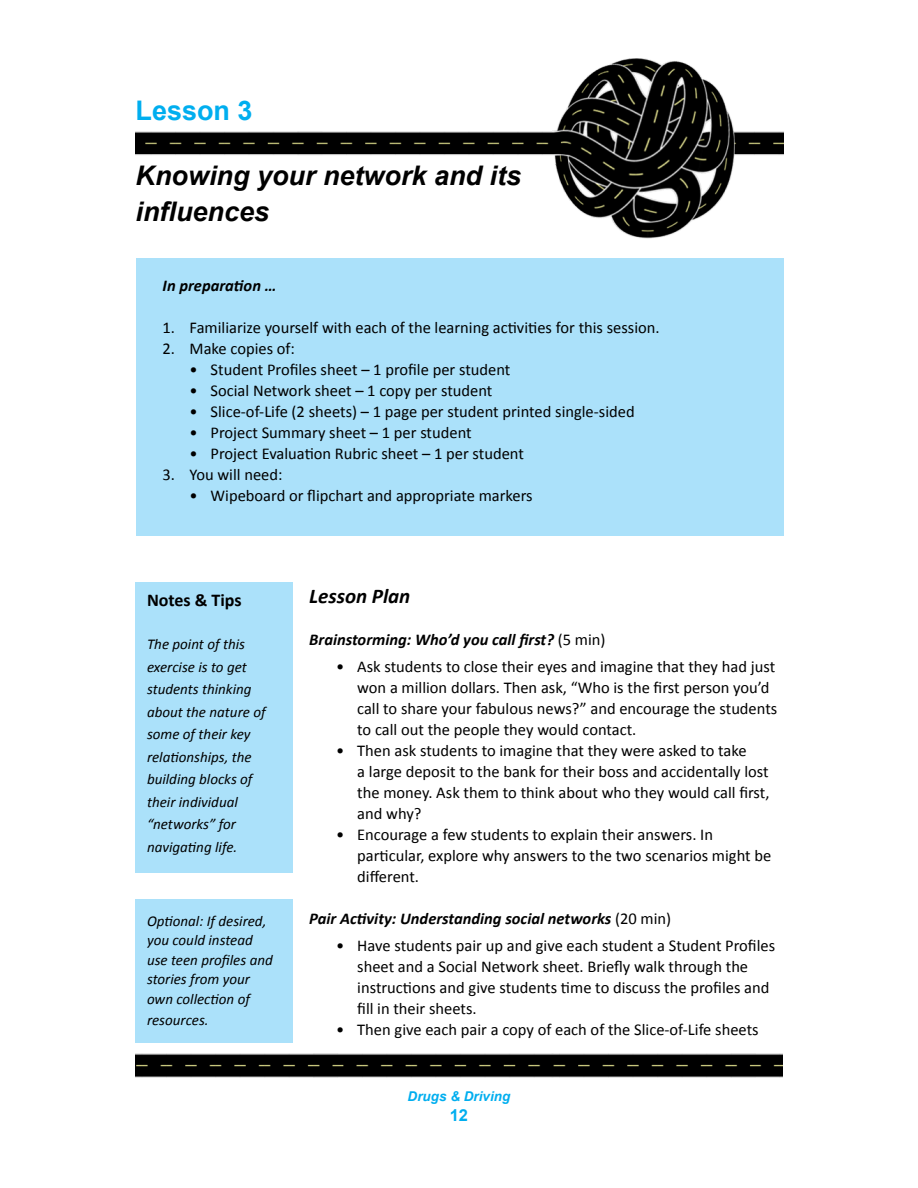
<style>
.page{position:relative;width:918px;height:1188px;background:#fff}
.page>*{position:absolute;margin:0;border:0;box-sizing:border-box;transform-origin:0 0}
.t1{font:italic 700 27px/36px "Arial";color:#000}
.t2{font:700 27px "Arial";color:#00aeef}
.t3{font:italic 700 21px "Calibri";color:#000}
.t4{font:700 18px "Calibri";color:#000}
.t5{font:16.5px/21px "Calibri";color:#000}
.t6{font:italic 700 16.5px "Calibri";color:#000}
.t7{font:700 16.5px "Arial";color:#00aeef}
.t8{font:italic 15px/22.5px "Calibri";color:#000}
.t9{font:italic 700 13.5px "Arial";color:#00aeef}
.s1{font-weight:400;font-style:normal}
</style>
<div class="page">
<img style="left:135px;top:1053px;width:648px;height:24px">
<img style="left:136px;top:58px;width:648px;height:180px">
<div style="left:136px;top:258px;width:648px;height:277px;background:#abe1fa"></div>
<div style="left:135px;top:582px;width:157px;height:291px;background:#abe1fa"></div>
<div style="left:135px;top:900px;width:157px;height:143px;background:#abe1fa"></div>
<h1 class="t2" style="left:136px;top:93px;width:116px">Lesson 3</h1>
<h1 class="t1" style="left:136px;top:158px;width:387px">Knowing your network and its influences</h1>
<p class="t6" style="left:163px;top:275px;width:115px">In preparation …</p>
<p class="t5" style="left:163px;top:316px;width:499px">1. Familiarize yourself with each of the learning activities for this session.</p>
<p class="t5" style="left:163px;top:337px;width:134px">2. Make copies of:</p>
<p class="t5" style="left:190px;top:358px;width:322px">• Student Profiles sheet – 1 profile per student</p>
<p class="t5" style="left:190px;top:379px;width:304px">• Social Network sheet – 1 copy per student</p>
<p class="t5" style="left:190px;top:400px;width:447px">• Slice-of-Life (2 sheets) – 1 page per student printed single-sided</p>
<p class="t5" style="left:190px;top:421px;width:284px">• Project Summary sheet – 1 per student</p>
<p class="t5" style="left:190px;top:442px;width:336px">• Project Evaluation Rubric sheet – 1 per student</p>
<p class="t5" style="left:163px;top:463px;width:121px">3. You will need:</p>
<p class="t5" style="left:190px;top:484px;width:345px">• Wipeboard or flipchart and appropriate markers</p>
<p class="t4" style="left:147px;top:588px;width:96px">Notes &amp; Tips</p>
<p class="t8" style="left:147px;top:632px;width:120px">The point of this exercise is to get students thinking about the nature of some of their key relationships, the building blocks of their individual “networks” for navigating life.</p>
<p class="t8" style="left:147px;top:911px;width:127px;line-height:19.5px">Optional: If desired, you could instead use teen profiles and stories from your own collection of</p>
<p class="t8" style="left:147px;top:1008px;width:63px">resources.</p>
<p class="t3" style="left:309px;top:583px;width:103px">Lesson Plan</p>
<p class="t6" style="left:309px;top:629px;width:298px">Brainstorming: Who’d you call first? <span class="s1">(5 min)</span></p>
<p class="t5" style="left:357px;top:655px;width:422px;text-indent:-21px">• Ask students to close their eyes and imagine that they had just won a million dollars. Then ask, “Who is the first person you’d call to share your fabulous news?” and encourage the students to call out the people they would contact.</p>
<p class="t5" style="left:357px;top:739px;width:414px;text-indent:-21px">• Then ask students to imagine that they were asked to take<br>a large deposit to the bank for their boss and accidentally lost the money. Ask them to think about who they would call first, and why?</p>
<p class="t5" style="left:357px;top:823px;width:416px;text-indent:-21px">• Encourage a few students to explain their answers. In particular, explore why answers to the two scenarios might be different.</p>
<p class="t6" style="left:309px;top:908px;width:363px">Pair Activity: Understanding social networks <span class="s1">(20 min)</span></p>
<p class="t5" style="left:357px;top:934px;width:419px;text-indent:-21px">• Have students pair up and give each student a Student Profiles sheet and a Social Network sheet. Briefly walk through the instructions and give students time to discuss the profiles and fill in their sheets.</p>
<p class="t5" style="left:336px;top:1018px;width:424px">• Then give each pair a copy of each of the Slice-of-Life sheets</p>
<p class="t9" style="left:408px;top:1088px;width:104px">Drugs &amp; Driving</p>
<p class="t7" style="left:450px;top:1104px;width:10px">12</p>
</div>
